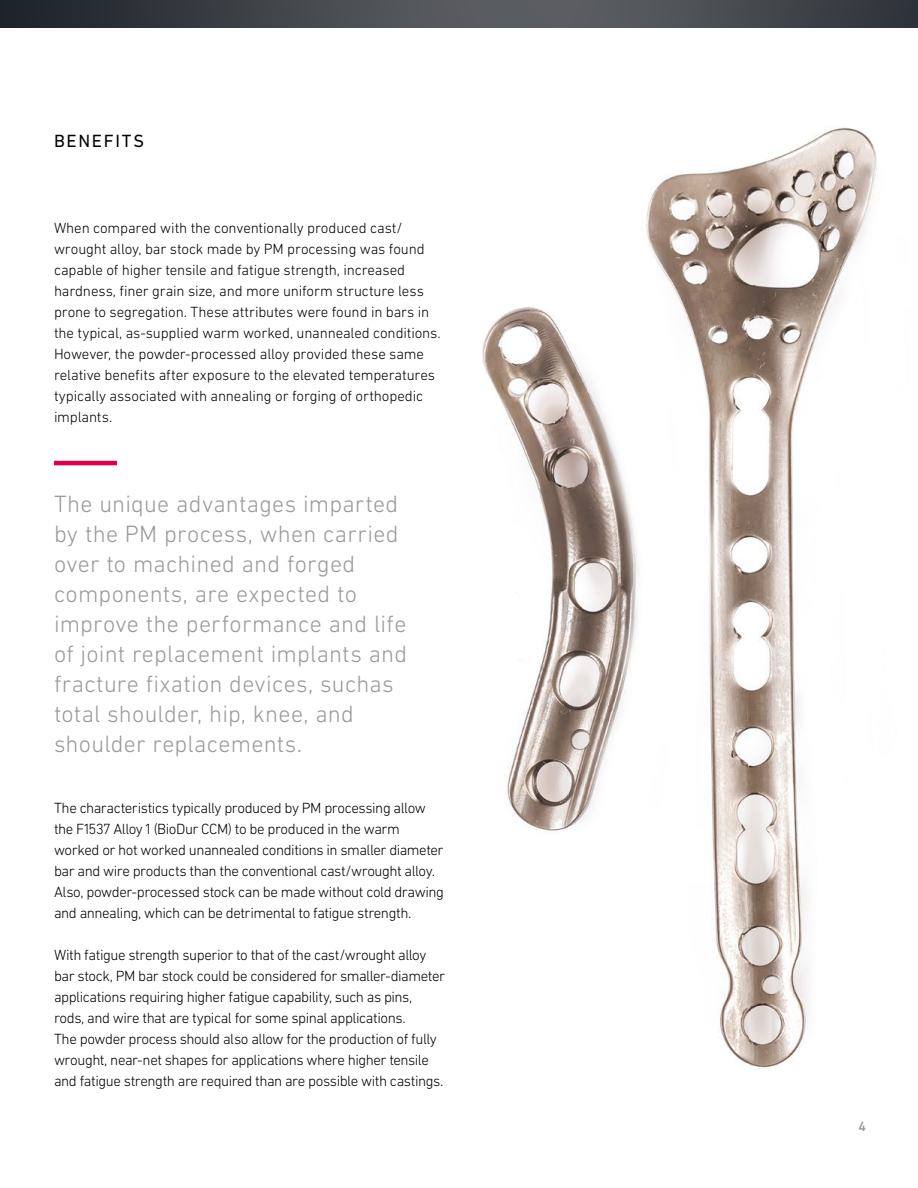
<style>
.page{position:relative;width:918px;height:1188px;background:#fff}
.page>*{position:absolute;margin:0;border:0;box-sizing:border-box;transform-origin:0 0}
.t1{font:300 24px/30px "DIN Next LT Pro";letter-spacing:.01em;color:#97999b}
.t2{font:18px "DIN Next LT Pro";letter-spacing:.095em;color:#000}
.t3{font:300 15px/21px "DIN Next LT Pro";letter-spacing:-.025em;color:#000}
.t4{font:500 13.5px "DIN Next LT Pro";color:#97999b}
</style>
<div class="page">
<img style="left:0;top:0;width:918px;height:28px">
<hr style="left:54px;top:461px;width:63px;height:4px;background:#e40046">
<img style="left:482px;top:127px;width:395px;height:941px">
<p class="t2" style="left:54px;top:130px;width:92px">BENEFITS</p>
<p class="t3" style="left:54px;top:217px;width:388px">When compared with the conventionally produced cast/ wrought alloy, bar stock made by PM processing was found capable of higher tensile and fatigue strength, increased hardness, finer grain size, and more uniform structure less prone to segregation. These attributes were found in bars in the typical, as-supplied warm worked, unannealed conditions.<br>However, the powder-processed alloy provided these same relative benefits after exposure to the elevated temperatures typically associated with annealing or forging of orthopedic implants.</p>
<p class="t1" style="left:54px;top:488px;width:355px">The unique advantages imparted by the PM process, when carried over to machined and forged components, are expected to improve the performance and life of joint replacement implants and fracture fixation devices, suchas total shoulder, hip, knee, and shoulder replacements.</p>
<p class="t3" style="left:54px;top:798px;width:391px">The characteristics typically produced by PM processing allow the F1537 Alloy 1 (BioDur CCM) to be produced in the warm worked or hot worked unannealed conditions in smaller diameter bar and wire products than the conventional cast/wrought alloy.<br>Also, powder-processed stock can be made without cold drawing and annealing, which can be detrimental to fatigue strength.</p>
<p class="t3" style="left:54px;top:945px;width:393px">With fatigue strength superior to that of the cast/wrought alloy bar stock, PM bar stock could be considered for smaller-diameter applications requiring higher fatigue capability, such as pins, rods, and wire that are typical for some spinal applications.<br>The powder process should also allow for the production of fully wrought, near-net shapes for applications where higher tensile and fatigue strength are required than are possible with castings.</p>
<p class="t4" style="left:858px;top:1119px;width:9px">4</p>
</div>
